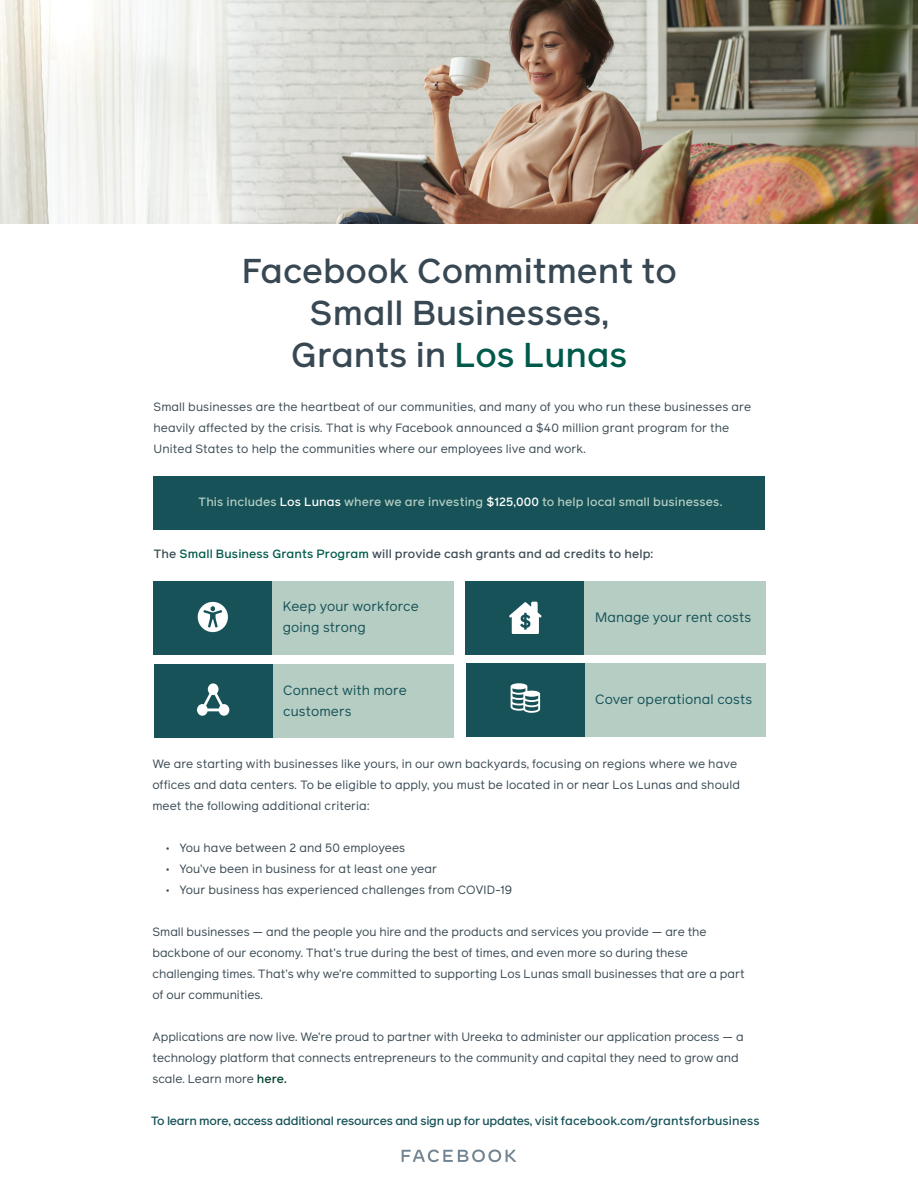
<style>
.page{position:relative;width:918px;height:1188px;background:#fff}
.page>*{position:absolute;margin:0;border:0;box-sizing:border-box;transform-origin:0 0}
.t1{font:500 34.5px/42px "Facebook Reader";color:#384853;text-align:center}
.t2{font:13.5px/21px "Facebook Reader";letter-spacing:.01em;color:#165257}
.t3{font:12px/21px "Facebook Reader";color:#3b4b54}
.t4{font:500 12px "Facebook Reader";letter-spacing:-.02em;color:#165257}
.t5{font:500 12px "Facebook Reader";letter-spacing:.01em;color:#b4cdc4}
.t6{font:500 12px "Facebook Reader";letter-spacing:.01em;color:#3b4b54}
.s1{color:#005a4a}
.s2{color:#fff}
.s3{font-weight:500;color:#00402f}
</style>
<div class="page">
<svg style="left:402px;top:1150px;width:114px;height:12px"></svg>
<img style="left:0;top:0;width:918px;height:224px">
<div style="left:272px;top:581px;width:182px;height:74px;background:#b6cdc3"></div>
<div style="left:153px;top:581px;width:119px;height:74px;background:#165257"></div>
<div style="left:584px;top:581px;width:182px;height:74px;background:#b6cdc3"></div>
<div style="left:466px;top:581px;width:118px;height:74px;background:#165257"></div>
<div style="left:273px;top:664px;width:181px;height:73px;background:#b6cdc3"></div>
<div style="left:154px;top:664px;width:119px;height:73px;background:#165257"></div>
<div style="left:585px;top:664px;width:181px;height:73px;background:#b6cdc3"></div>
<div style="left:466px;top:664px;width:119px;height:73px;background:#165257"></div>
<svg style="left:197px;top:683px;width:32px;height:33px"></svg>
<svg style="left:509px;top:602px;width:33px;height:32px"></svg>
<svg style="left:198px;top:602px;width:30px;height:30px"></svg>
<div style="left:153px;top:476px;width:612px;height:54px;background:#165257"></div>
<svg style="left:511px;top:683px;width:29px;height:30px"></svg>
<h1 class="t1" style="left:242px;top:249px;width:437px">Facebook Commitment to<br>Small Businesses,<br>Grants in <span class="s1">Los Lunas</span></h1>
<p class="t3" style="left:153px;top:396px;width:599px">Small businesses are the heartbeat of our communities, and many of you who run these businesses are heavily affected by the crisis. That is why Facebook announced a $40 million grant program for the<br>United States to help the communities where our employees live and work.</p>
<p class="t5" style="left:198px;top:494px;width:526px">This includes <span class="s2">Los Lunas</span> where we are investing <span class="s2">$125,000</span> to help local small businesses.</p>
<p class="t6" style="left:153px;top:546px;width:501px">The <span class="s1">Small Business Grants Program</span> will provide cash grants and ad credits to help:</p>
<p class="t2" style="left:283px;top:596px;width:137px">Keep your workforce going strong</p>
<p class="t2" style="left:595px;top:606px;width:158px">Manage your rent costs</p>
<p class="t2" style="left:283px;top:680px;width:125px">Connect with more customers</p>
<p class="t2" style="left:595px;top:689px;width:159px">Cover operational costs</p>
<p class="t3" style="left:152px;top:753px;width:589px">We are starting with businesses like yours, in our own backyards, focusing on regions where we have offices and data centers. To be eligible to apply, you must be located in or near Los Lunas and should meet the following additional criteria:</p>
<p class="t3" style="left:166px;top:837px;width:241px">• You have between 2 and 50 employees</p>
<p class="t3" style="left:166px;top:858px;width:273px">• You’ve been in business for at least one year</p>
<p class="t3" style="left:166px;top:879px;width:348px">• Your business has experienced challenges from COVID-19</p>
<p class="t3" style="left:152px;top:921px;width:594px">Small businesses — and the people you hire and the products and services you provide — are the backbone of our economy. That’s true during the best of times, and even more so during these challenging times. That’s why we’re committed to supporting Los Lunas small businesses that are a part of our communities.</p>
<p class="t3" style="left:152px;top:1026px;width:593px">Applications are now live. We’re proud to partner with Ureeka to administer our application process — a technology platform that connects entrepreneurs to the community and capital they need to grow and scale. Learn more <span class="s3">here.</span></p>
<p class="t4" style="left:151px;top:1113px;width:611px">To learn more, access additional resources and sign up for updates, visit facebook.com/grantsforbusiness</p>
</div>
